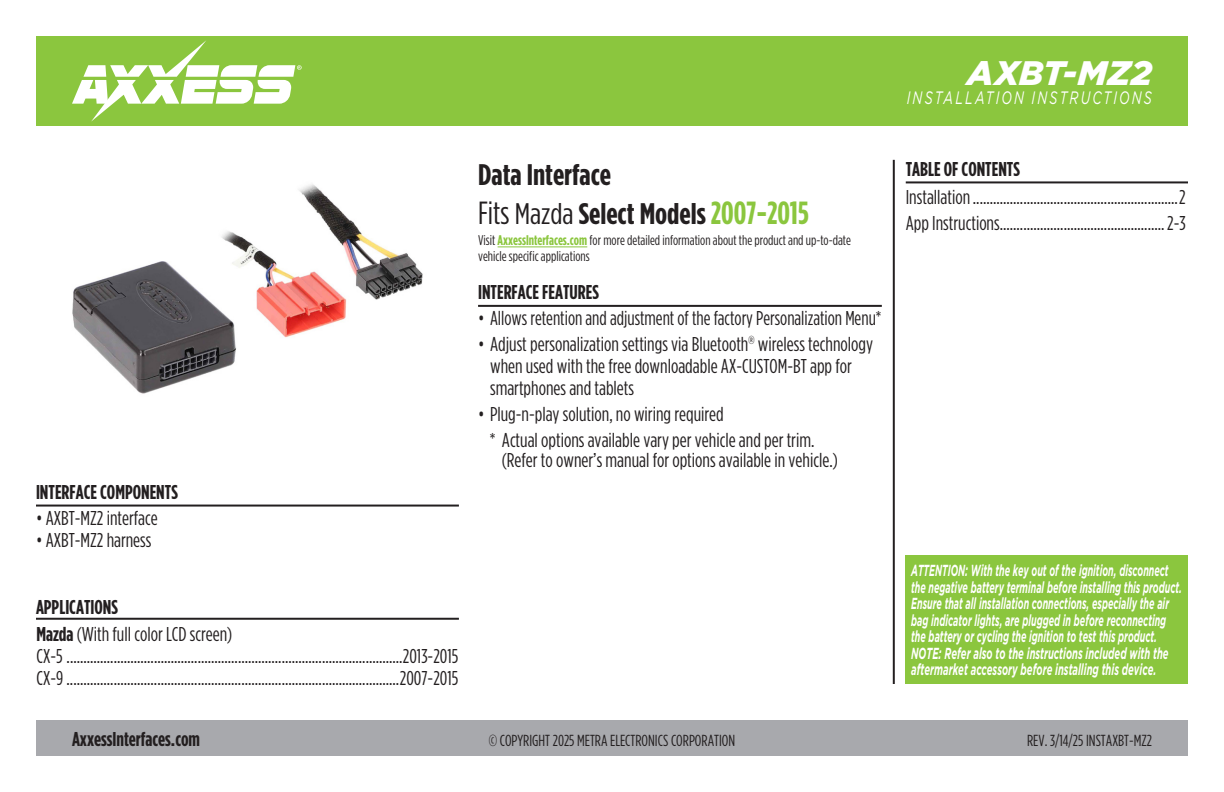
<style>
.page{position:relative;width:1224px;height:792px;background:#fff}
.page>*{position:absolute;margin:0;border:0;box-sizing:border-box;transform-origin:0 0}
.t1{font:italic 900 34px "Gotham";letter-spacing:.005em;color:#fff}
.t2{font:700 29.8px/38.4px "Gotham Condensed";color:#231f20;scale:1.08 1}
.t3{font:20px/22px "Gotham Condensed";color:#231f20}
.t4{font:700 20px "Gotham Condensed";color:#231f20}
.t5{font:italic 18px "Gotham";letter-spacing:.165em;color:#fff;scale:.7 1}
.t6{font:italic 700 16px/16.4px "Gotham";color:#fff;scale:.56 1}
.t7{font:16px "Gotham Condensed";color:#231f20}
.t8{font:14px/16px "Gotham Condensed";color:#231f20}
.s1{font-weight:400;font-size:32px}
.s2{font-weight:400}
.s3{font-size:32px;color:#8bc63e}
.s4{font-weight:700;color:#8bc63e}
.s5{font-weight:700}
</style>
<div class="page">
<div style="left:36px;top:720px;width:1152px;height:36px;background:#a8a9ad"></div>
<hr style="left:893px;top:160px;width:2px;height:524px;background:#231f20">
<div style="left:36px;top:36px;width:1152px;height:90px;background:#8bc63e"></div>
<svg style="left:72px;top:40px;width:230px;height:82px"></svg>
<hr style="left:478px;top:305px;width:404px;height:2px;background:#231f20">
<hr style="left:36px;top:505px;width:423px;height:2px;background:#231f20">
<hr style="left:906px;top:181px;width:282px;height:2px;background:#231f20">
<hr style="left:36px;top:618px;width:423px;height:2px;background:#231f20">
<hr style="left:498px;top:247px;width:89px;height:1px;background:#8bc63e">
<img style="left:72px;top:184px;width:351px;height:210px">
<div style="left:906px;top:555px;width:282px;height:129px;background:#8bc63e"></div>
<p class="t4" style="left:36px;top:481px;width:143px">INTERFACE COMPONENTS</p>
<p class="t3" style="left:36px;top:506px;width:123px">• AXBT-MZ2 interface</p>
<p class="t3" style="left:36px;top:528px;width:117px">• AXBT-MZ2 harness</p>
<h2 class="t2" style="left:478px;top:155px;width:308px">Data Interface<br><span class="s1">Fits</span> <span class="s2">Mazda</span> Select Models <span class="s3">2007-2015</span></h2>
<p class="t8" style="left:478px;top:232px;width:374px">Visit <span class="s4">AxxessInterfaces.com</span> for more detailed information about the product and up-to-date vehicle specific applications</p>
<p class="t4" style="left:478px;top:281px;width:122px">INTERFACE FEATURES</p>
<p class="t3" style="left:478px;top:307px;width:405px">• Allows retention and adjustment of the factory Personalization Menu*</p>
<p class="t3" style="left:490px;top:333px;width:384px;text-indent:-12px">• Adjust personalization settings via Bluetooth<sup>®</sup> wireless technology when used with the free downloadable AX-CUSTOM-BT app for smartphones and tablets</p>
<p class="t3" style="left:478px;top:402px;width:247px">• Plug-n-play solution, no wiring required</p>
<p class="t3" style="left:502px;top:429px;width:337px;line-height:20px;text-indent:-12px">* Actual options available vary per vehicle and per trim. (Refer to owner’s manual for options available in vehicle.)</p>
<p class="t4" style="left:36px;top:596px;width:83px">APPLICATIONS</p>
<p class="t3" style="left:36px;top:623px;width:424px"><span class="s5">Mazda</span> (With full color LCD screen)<br>CX-5 ....................................................................................................2013-2015<br>CX-9 ...................................................................................................2007-2015</p>
<h1 class="t1" style="left:967px;top:53px;width:186px">AXBT-MZ2</h1>
<p class="t5" style="left:907px;top:88px;width:352px">INSTALLATION INSTRUCTIONS</p>
<p class="t4" style="left:906px;top:158px;width:116px">TABLE OF CONTENTS</p>
<p class="t3" style="left:906px;top:184px;width:282px;line-height:26px">Installation.............................................................2<br>App Instructions.................................................2-3</p>
<p class="t6" style="left:911px;top:562px;width:485px">ATTENTION: With the key out of the ignition, disconnect the negative battery terminal before installing this product.<br>Ensure that all installation connections, especially the air bag indicator lights, are plugged in before reconnecting the battery or cycling the ignition to test this product.<br>NOTE: Refer also to the instructions included with the aftermarket accessory before installing this device.</p>
<p class="t4" style="left:72px;top:728px;width:130px">AxxessInterfaces.com</p>
<p class="t7" style="left:489px;top:732px;width:248px">© COPYRIGHT 2025 METRA ELECTRONICS CORPORATION</p>
<p class="t7" style="left:1027px;top:732px;width:126px">REV. 3/14/25 INSTAXBT-MZ2</p>
</div>
